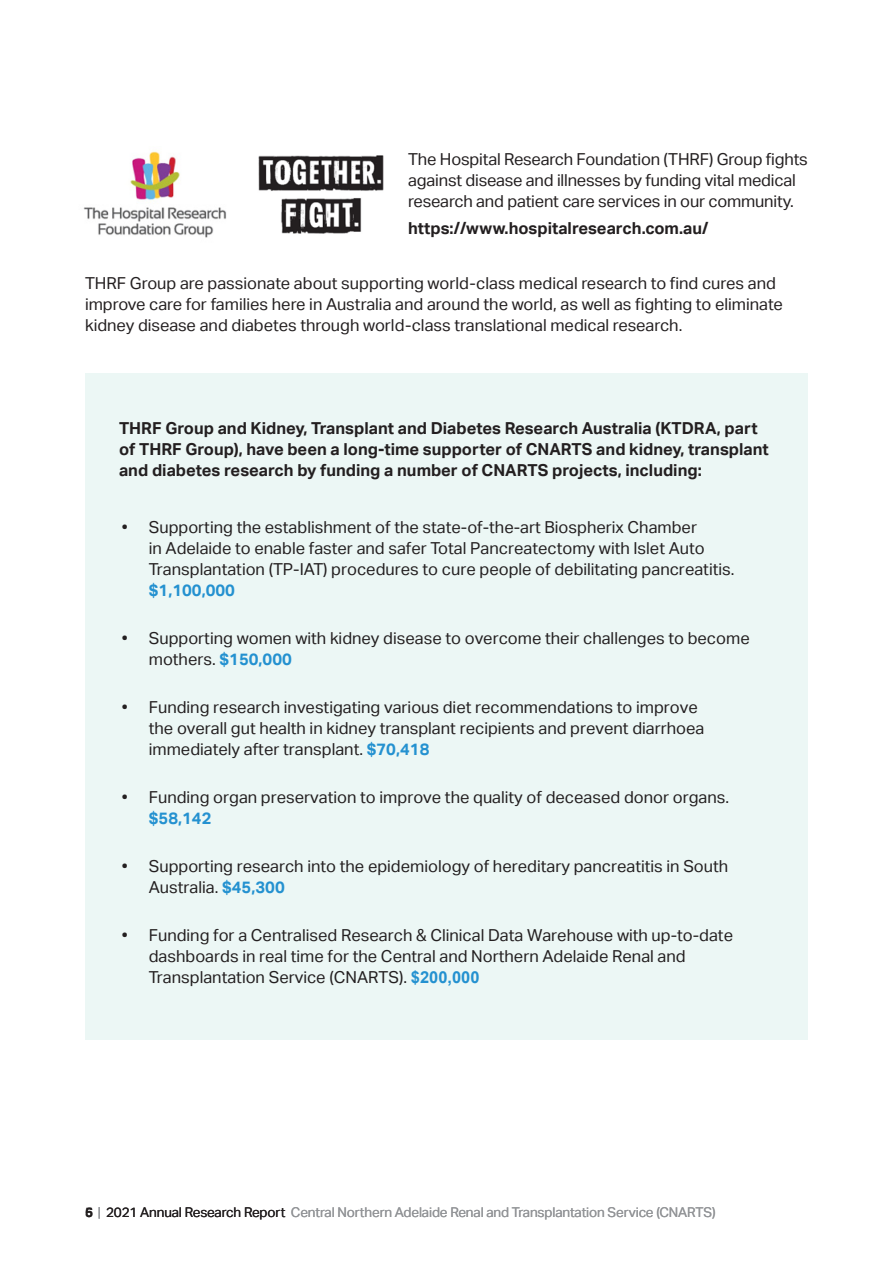
<style>
.page{position:relative;width:893px;height:1263px;background:#fff}
.page>*{position:absolute;margin:0;border:0;box-sizing:border-box;transform-origin:0 0}
.Photo_Caption{font:16.5px/21px "Aktiv Grotesk";color:#231f20}
.Photo_Caption-2{font:700 16.5px/21px "Aktiv Grotesk";color:#231f20}
.t1{font:13.5px "Aktiv Grotesk";letter-spacing:-.01em;color:#939598}
.s1{font-weight:700;color:#2491d0}
.s2{font-family:"Arial";font-weight:700;color:#2491d0}
.s3{font-weight:700;color:#231f20}
.s4{color:#231f20}
</style>
<div class="page">
<div style="left:85px;top:373px;width:723px;height:667px;background:#ecf7f5"></div>
<img style="left:83px;top:151px;width:143px;height:87px">
<img style="left:258px;top:155px;width:126px;height:79px">
<p class="Photo_Caption" style="left:408px;top:149px;width:401px">The Hospital Research Foundation (THRF) Group fights against disease and illnesses by funding vital medical research and patient care services in our community.</p>
<p class="Photo_Caption-2" style="left:408px;top:218px;width:302px">https://www.hospitalresearch.com.au/</p>
<p class="Photo_Caption" style="left:85px;top:273px;width:699px">THRF Group are passionate about supporting world-class medical research to find cures and improve care for families here in Australia and around the world, as well as fighting to eliminate kidney disease and diabetes through world-class translational medical research.</p>
<p class="Photo_Caption-2" style="left:119px;top:418px;width:651px">THRF Group and Kidney, Transplant and Diabetes Research Australia (KTDRA, part of THRF Group), have been a long-time supporter of CNARTS and kidney, transplant and diabetes research by funding a number of CNARTS projects, including:</p>
<p class="Photo_Caption" style="left:149px;top:517px;width:587px;text-indent:-27px">• Supporting the establishment of the state-of-the-art Biospherix Chamber<br>in Adelaide to enable faster and safer Total Pancreatectomy with Islet Auto Transplantation (TP-IAT) procedures to cure people of debilitating pancreatitis. <span class="s1">$1,100,000</span></p>
<p class="Photo_Caption" style="left:149px;top:628px;width:602px;text-indent:-27px">• Supporting women with kidney disease to overcome their challenges to become mothers. <span class="s1">$150,000</span></p>
<p class="Photo_Caption" style="left:149px;top:697px;width:557px;text-indent:-27px">• Funding research investigating various diet recommendations to improve the overall gut health in kidney transplant recipients and prevent diarrhoea immediately after transplant. <span class="s1">$70,418</span></p>
<p class="Photo_Caption" style="left:149px;top:787px;width:582px;text-indent:-27px">• Funding organ preservation to improve the quality of deceased donor organs. <span class="s1">$58,142</span></p>
<p class="Photo_Caption" style="left:149px;top:855px;width:581px;text-indent:-27px">• Supporting research into the epidemiology of hereditary pancreatitis in South<br>Australia. <span class="s1">$45,300</span></p>
<p class="Photo_Caption" style="left:149px;top:924px;width:586px;text-indent:-27px">• Funding for a Centralised Research &amp; Clinical Data Warehouse with up-to-date dashboards in real time for the Central and Northern Adelaide Renal and<br>Transplantation Service (CNARTS). <span class="s2">$200,000</span></p>
<p class="t1" style="left:85px;top:1205px;width:632px"><span class="s3">6 5</span> | <span class="s4">2021 Annual Research Report</span> Central Northern Adelaide Renal and Transplantation Service (CNARTS)</p>
</div>
